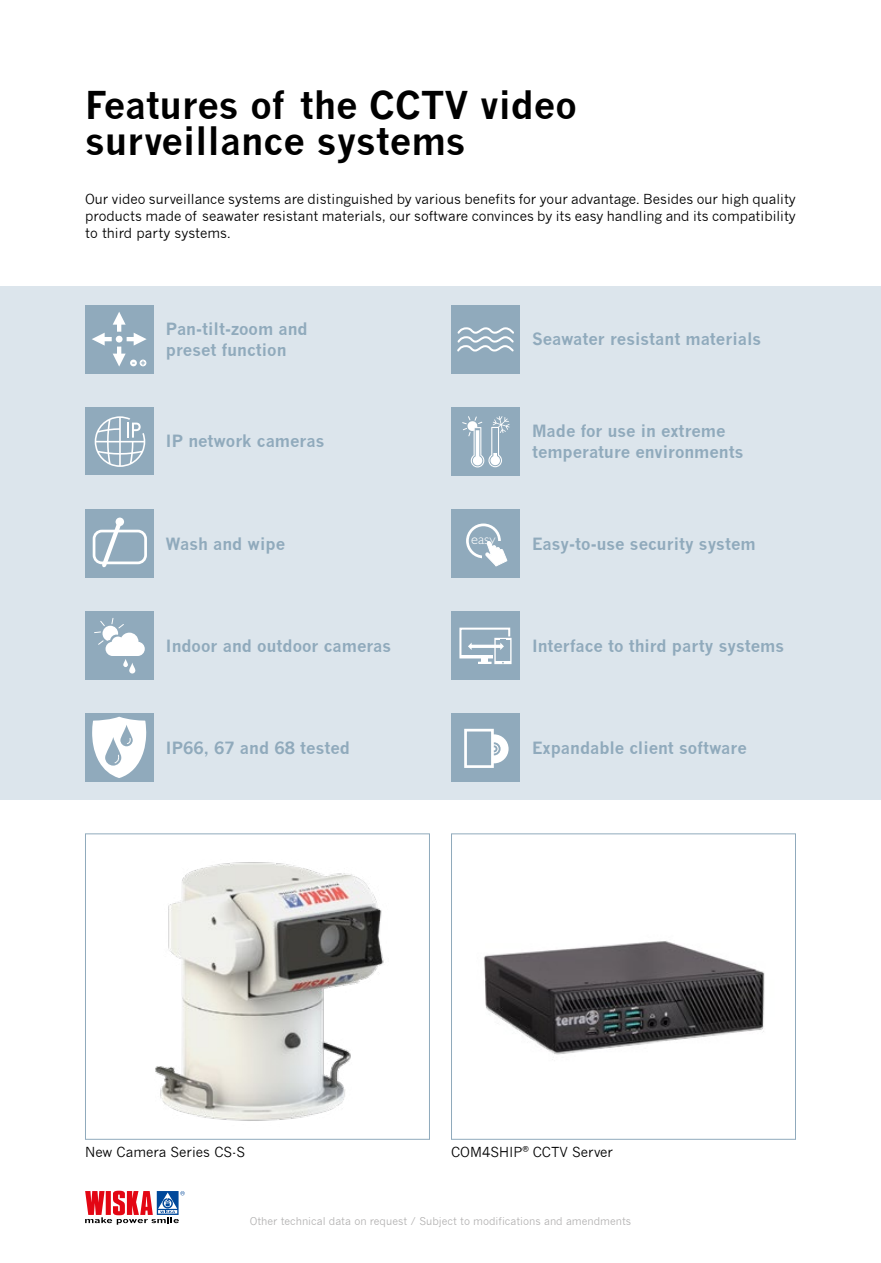
<style>
.page{position:relative;width:881px;height:1263px;background:#fff}
.page>*{position:absolute;margin:0;border:0;box-sizing:border-box;transform-origin:0 0}
.t1{font:700 37.5px/36px "News Gothic";color:#000}
.t2{font:700 16.5px/21px "News Gothic";color:#90aabc}
.t3{font:300 14.4px "Gill Sans Std";color:#fff}
.t4{font:13.5px/17px "News Gothic";color:#000;text-align:justify}
.t5{font:10.5px "News Gothic";color:#b3b2b2}
</style>
<div class="page">
<div style="left:0;top:286px;width:880px;height:513px;background:#dce5ec"></div>
<img style="left:155px;top:862px;width:229px;height:259px">
<div style="left:85px;top:833px;width:344px;height:307px;border:1px solid #90aabc"></div>
<img style="left:483px;top:941px;width:282px;height:114px">
<div style="left:451px;top:833px;width:344px;height:307px;border:1px solid #90aabc"></div>
<div style="left:85px;top:305px;width:68px;height:68px;background:#90aabc"></div>
<svg style="left:92px;top:312px;width:54px;height:55px"></svg>
<div style="left:85px;top:407px;width:68px;height:68px;background:#90aabc"></div>
<svg style="left:95px;top:416px;width:50px;height:51px"></svg>
<div style="left:85px;top:509px;width:68px;height:68px;background:#90aabc"></div>
<div style="left:93px;top:530px;width:54px;height:34px;border:3px solid #fff;border-radius:8px"></div>
<div style="left:115px;top:518px;width:9px;height:8px;background:#fff;border-radius:50%"></div>
<svg style="left:102px;top:522px;width:19px;height:45px"></svg>
<div style="left:85px;top:611px;width:68px;height:68px;background:#90aabc"></div>
<svg style="left:94px;top:618px;width:51px;height:55px"></svg>
<div style="left:85px;top:713px;width:68px;height:68px;background:#90aabc"></div>
<svg style="left:92px;top:717px;width:54px;height:61px"></svg>
<div style="left:451px;top:305px;width:68px;height:68px;background:#90aabc"></div>
<svg style="left:457px;top:327px;width:57px;height:25px"></svg>
<div style="left:451px;top:407px;width:68px;height:68px;background:#90aabc"></div>
<svg style="left:462px;top:416px;width:47px;height:51px"></svg>
<div style="left:451px;top:509px;width:68px;height:68px;background:#90aabc"></div>
<div style="left:466px;top:523px;width:34px;height:35px;border:3px solid #fff;border-radius:50%"></div>
<div style="left:482px;top:541px;width:18px;height:18px;background:#90aabc"></div>
<svg style="left:485px;top:541px;width:22px;height:26px"></svg>
<div style="left:451px;top:611px;width:68px;height:68px;background:#90aabc"></div>
<div style="left:459px;top:628px;width:51px;height:30px;border:2px solid #fff"></div>
<hr style="left:461px;top:655px;width:33px;height:2px;background:#fff">
<div style="left:493px;top:636px;width:19px;height:29px;border:4px solid #90aabc"></div>
<div style="left:495px;top:638px;width:15px;height:25px;background:#90aabc"></div>
<div style="left:494px;top:638px;width:17px;height:26px;border:1px solid #fff"></div>
<svg style="left:478px;top:657px;width:32px;height:7px"></svg>
<svg style="left:468px;top:638px;width:42px;height:12px"></svg>
<div style="left:451px;top:713px;width:68px;height:68px;background:#90aabc"></div>
<div style="left:479px;top:734px;width:29px;height:29px;background:#fff;border-radius:50%"></div>
<div style="left:487px;top:742px;width:13px;height:13px;border:2px solid #90aabc;border-radius:50%"></div>
<div style="left:490px;top:745px;width:7px;height:7px;border:2px solid #90aabc;border-radius:50%"></div>
<div style="left:465px;top:730px;width:27px;height:36px;background:#90aabc"></div>
<div style="left:464px;top:729px;width:29px;height:39px;border:3px solid #fff"></div>
<svg style="left:85px;top:1191px;width:100px;height:34px"></svg>
<h1 class="t1" style="left:85px;top:87px;width:493px">Features of the CCTV video surveillance systems</h1>
<p class="t4" style="left:85px;top:191px;width:712px">Our video surveillance systems are distinguished by various benefits for your advantage. Besides our high quality products made of seawater resistant materials, our software convinces by its easy handling and its compatibility to third party systems.</p>
<p class="t2" style="left:166px;top:318px;width:143px">Pan-tilt-zoom and preset function</p>
<p class="t2" style="left:166px;top:431px;width:160px">IP network cameras</p>
<p class="t2" style="left:166px;top:533px;width:121px">Wash and wipe</p>
<p class="t2" style="left:166px;top:635px;width:227px">Indoor and outdoor cameras</p>
<p class="t2" style="left:166px;top:737px;width:185px">IP66, 67 and 68 tested</p>
<p class="t3" style="left:471px;top:531px;width:26px">easy</p>
<p class="t2" style="left:531px;top:329px;width:231px">Seawater resistant materials</p>
<p class="t2" style="left:531px;top:420px;width:213px">Made for use in extreme temperature environments</p>
<p class="t2" style="left:531px;top:533px;width:225px">Easy-to-use security system</p>
<p class="t2" style="left:531px;top:635px;width:253px">Interface to third party systems</p>
<p class="t2" style="left:531px;top:737px;width:216px">Expandable client software</p>
<p class="t4" style="left:85px;top:1143px;width:161px">New Camera Series CS-S</p>
<p class="t4" style="left:451px;top:1143px;width:163px">COM4SHIP<sup>®</sup> CCTV Server</p>
<p class="t5" style="left:250px;top:1215px;width:383px">Other technical data on request / Subject to modifications and amendments</p>
</div>
